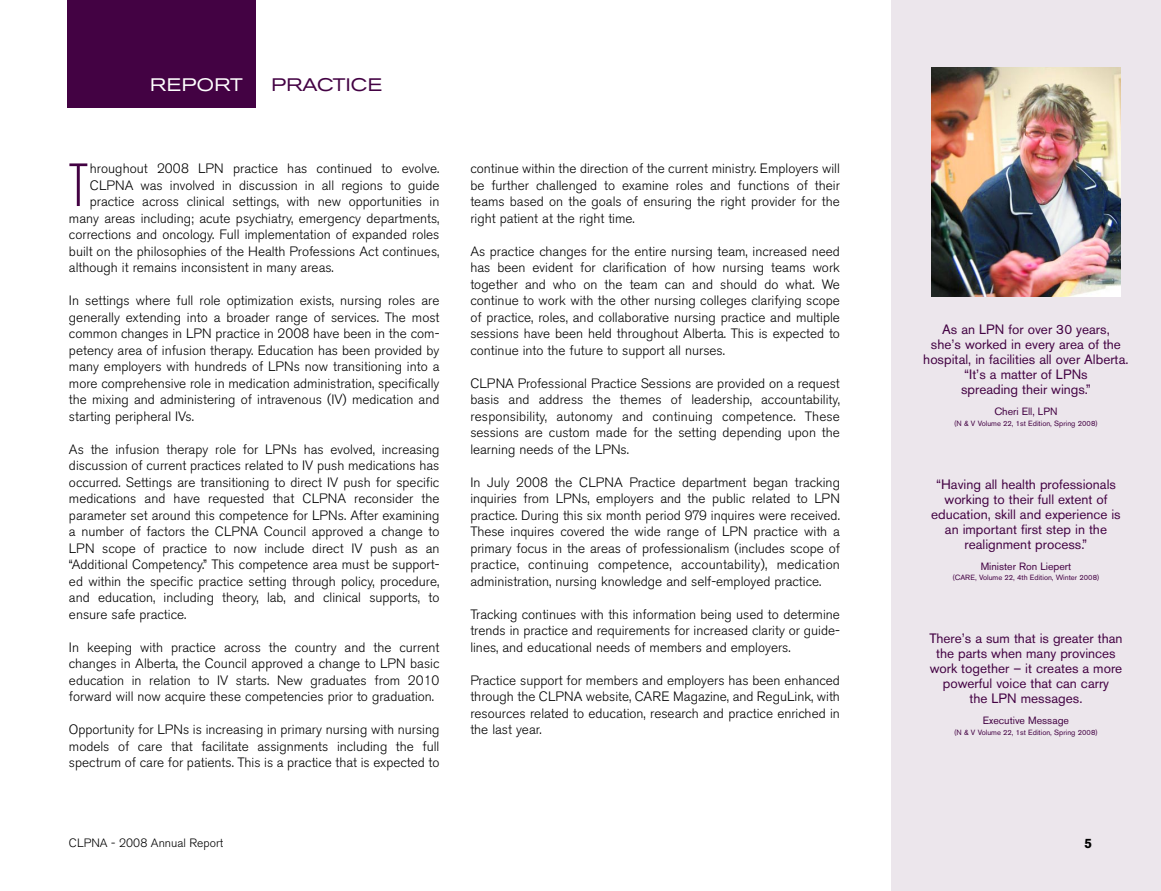
<style>
.page{position:relative;width:1161px;height:891px;background:#fff}
.page>*{position:absolute;margin:0;border:0;box-sizing:border-box;transform-origin:0 0}
.t1{font:300 condensed 60.3px "Akzidenz Grotesk BE";color:#430243}
.t2{font:expanded 18px "Akzidenz Grotesk BE";color:#430243}
.t3{font:expanded 18px "Akzidenz Grotesk BE";letter-spacing:.02em;color:#fff}
.t4{font:300 13.5px/16.5px "Akzidenz Grotesk BE";color:#000;text-align:justify}
.t5{font:13.5px/15px "Akzidenz Grotesk BE";color:#430243;text-align:center}
.t6{font:700 13.5px "Akzidenz Grotesk BE";color:#000}
.t7{font:300 12px "Akzidenz Grotesk BE";color:#000}
.t8{font:10.5px "Akzidenz Grotesk BE";color:#430243}
.t9{font:7.5px "Akzidenz Grotesk BE";color:#430243}
</style>
<div class="page">
<div style="left:891px;top:0;width:270px;height:891px;background:#ece6ec"></div>
<div style="left:68px;top:0;width:188px;height:108px;background:#430243"></div>
<img style="left:932px;top:68px;width:188px;height:229px">
<h2 class="t3" style="left:150px;top:78px;width:95px">REPORT</h2>
<h2 class="t2" style="left:271px;top:78px;width:112px">PRACTICE</h2>
<h1 class="t1" style="left:69px;top:163px;width:20px">T</h1>
<p class="t4" style="left:90px;top:162px;width:351px">hroughout 2008 LPN practice has continued to evolve.</p>
<p class="t4" style="left:90px;top:178px;width:351px">CLPNA was involved in discussion in all regions to guide</p>
<p class="t4" style="left:90px;top:195px;width:351px">practice across clinical settings, with new opportunities in</p>
<p class="t4" style="left:69px;top:211px;width:372px">many areas including; acute psychiatry, emergency departments,</p>
<p class="t4" style="left:69px;top:228px;width:372px">corrections and oncology. Full implementation of expanded roles</p>
<p class="t4" style="left:69px;top:244px;width:372px">built on the philosophies of the Health Professions Act continues,</p>
<p class="t4" style="left:69px;top:261px;width:266px">although it remains inconsistent in many areas.</p>
<p class="t4" style="left:69px;top:294px;width:372px">In settings where full role optimization exists, nursing roles are generally extending into a broader range of services. The most common changes in LPN practice in 2008 have been in the com&shy;petency area of infusion therapy. Education has been provided by many employers with hundreds of LPNs now transitioning into a more comprehensive role in medication administration, specifically the mixing and administering of intravenous (IV) medication and starting peripheral IVs.</p>
<p class="t4" style="left:69px;top:442px;width:372px">As the infusion therapy role for LPNs has evolved, increasing discussion of current practices related to IV push medications has occurred. Settings are transitioning to direct IV push for specific medications and have requested that CLPNA reconsider the parameter set around this competence for LPNs. After examining a number of factors the CLPNA Council approved a change to LPN scope of practice to now include direct IV push as an “Additional Competency.” This competence area must be support&shy;ed within the specific practice setting through policy, procedure, and education, including theory, lab, and clinical supports, to ensure safe practice.</p>
<p class="t4" style="left:69px;top:640px;width:372px">In keeping with practice across the country and the current changes in Alberta, the Council approved a change to LPN basic education in relation to IV starts. New graduates from 2010 forward will now acquire these competencies prior to graduation.</p>
<p class="t4" style="left:69px;top:723px;width:372px">Opportunity for LPNs is increasing in primary nursing with nursing models of care that facilitate assignments including the full spectrum of care for patients. This is a practice that is expected to</p>
<p class="t4" style="left:470px;top:162px;width:371px">continue within the direction of the current ministry. Employers will be further challenged to examine roles and functions of their teams based on the goals of ensuring the right provider for the right patient at the right time.</p>
<p class="t4" style="left:470px;top:244px;width:371px">As practice changes for the entire nursing team, increased need has been evident for clarification of how nursing teams work together and who on the team can and should do what. We continue to work with the other nursing colleges clarifying scope of practice, roles, and collaborative nursing practice and multiple sessions have been held throughout Alberta. This is expected to continue into the future to support all nurses.</p>
<p class="t4" style="left:470px;top:376px;width:371px">CLPNA Professional Practice Sessions are provided on a request basis and address the themes of leadership, accountability, responsibility, autonomy and continuing competence. These sessions are custom made for the setting depending upon the learning needs of the LPNs.</p>
<p class="t4" style="left:470px;top:475px;width:371px">In July 2008 the CLPNA Practice department began tracking inquiries from LPNs, employers and the public related to LPN practice. During this six month period 979 inquires were received.<br>These inquires covered the wide range of LPN practice with a primary focus in the areas of professionalism (includes scope of practice, continuing competence, accountability), medication administration, nursing knowledge and self-employed practice.</p>
<p class="t4" style="left:470px;top:607px;width:371px">Tracking continues with this information being used to determine trends in practice and requirements for increased clarity or guide&shy;lines, and educational needs of members and employers.</p>
<p class="t4" style="left:470px;top:673px;width:371px">Practice support for members and employers has been enhanced through the CLPNA website, CARE Magazine, and ReguLink, with resources related to education, research and practice enriched in the last year.</p>
<p class="t5" style="left:923px;top:324px;width:207px">As an LPN for over 30 years,<br>she’s worked in every area of the hospital, in facilities all over Alberta. “It’s a matter of LPNs<br>spreading their wings.”</p>
<p class="t8" style="left:994px;top:408px;width:65px">Cheri Ell, LPN</p>
<p class="t9" style="left:954px;top:421px;width:145px">(N &amp; V Volume 22, 1st Edition, Spring 2008)</p>
<p class="t5" style="left:931px;top:478px;width:191px">“Having all health professionals working to their full extent of education, skill and experience is an important first step in the realignment process.”</p>
<p class="t8" style="left:981px;top:563px;width:92px">Minister Ron Liepert</p>
<p class="t9" style="left:953px;top:575px;width:148px">(CARE, Volume 22, 4th Edition, Winter 2008)</p>
<p class="t5" style="left:929px;top:633px;width:195px">There’s a sum that is greater than the parts when many provinces work together – it creates a more powerful voice that can carry<br>the LPN messages.</p>
<p class="t8" style="left:983px;top:717px;width:88px">Executive Message</p>
<p class="t9" style="left:954px;top:730px;width:145px">(N &amp; V Volume 22, 1st Edition, Spring 2008)</p>
<p class="t7" style="left:69px;top:838px;width:156px">CLPNA - 2008 Annual Report</p>
<p class="t6" style="left:1084px;top:838px;width:9px">5</p>
</div>
